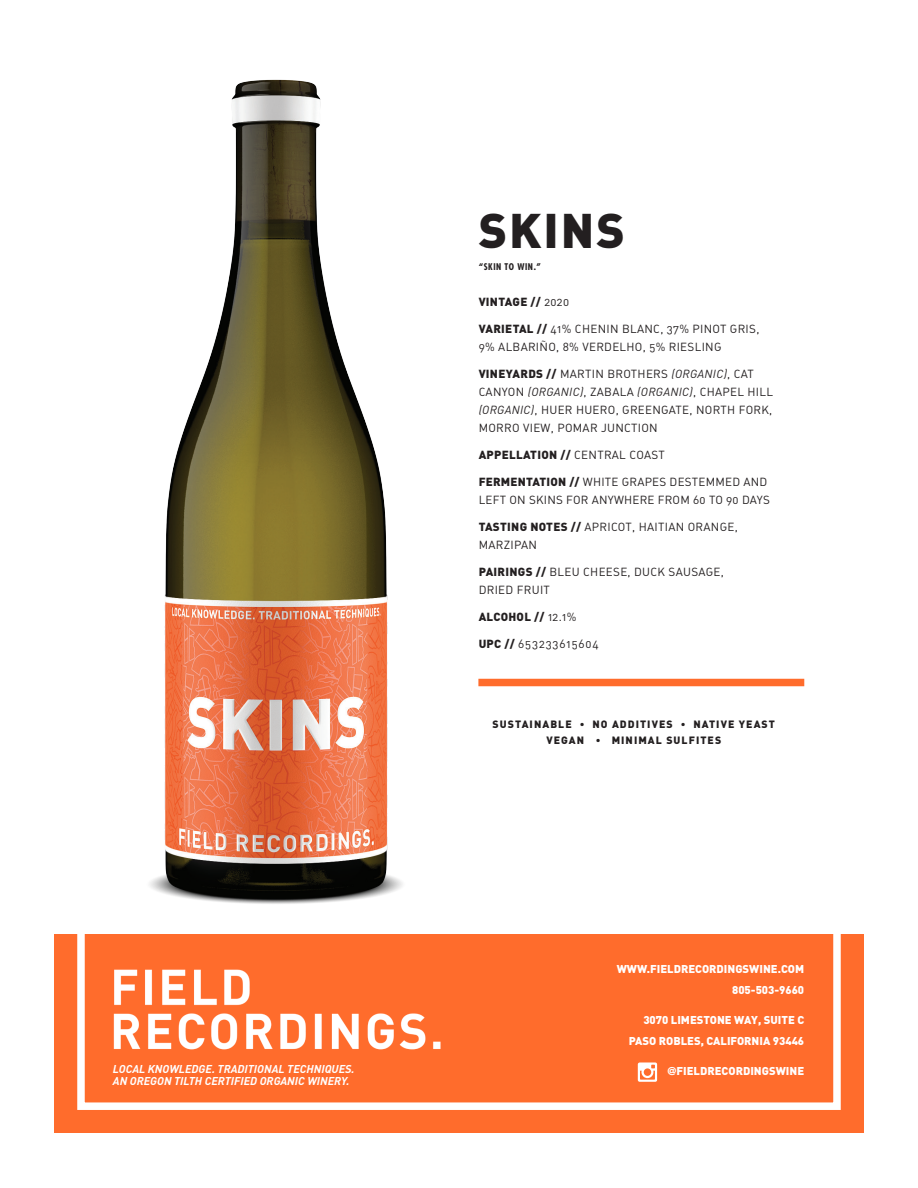
<style>
.page{position:relative;width:918px;height:1188px;background:#fff}
.page>*{position:absolute;margin:0;border:0;box-sizing:border-box;transform-origin:0 0}
.t1{font:900 48px "DIN";letter-spacing:.04em;color:#231f20}
.t2{font:11.7px/18px "DIN Regular Alternate";letter-spacing:.025em;color:#231f20}
.t3{font:900 11.7px "DIN";letter-spacing:.025em;color:#231f20}
.t4{font:11.7px "DIN Regular Alternate";letter-spacing:.075em;color:#231f20}
.t5{font:900 11.25px/21px "DIN";color:#fff;text-align:right}
.t6{font:italic 700 11.25px "DIN";color:#fff}
.t7{font:900 10.5px "DIN";letter-spacing:.1em;color:#231f20}
.t8{font:700 condensed 9px "Futura Std";letter-spacing:.06em;color:#231f20}
.s1{font-family:"DIN Regular Alternate";font-weight:400}
.s2{font-family:"DIN";font-weight:900}
.s3{font-family:"DIN";font-style:italic}
.s4{font-family:"Avenir"}
</style>
<div class="page">
<div style="left:54px;top:935px;width:810px;height:198px;background:#ff6c2c"></div>
<img style="left:113px;top:969px;width:328px;height:81px">
<svg style="left:638px;top:1062px;width:19px;height:20px"></svg>
<div style="left:77px;top:76px;width:764px;height:1034px;border:8px solid #fff"></div>
<div style="left:478px;top:679px;width:326px;height:7px;background:#ff6c2c"></div>
<img style="left:77px;top:76px;width:460px;height:857px">
<h1 class="t1" style="left:479px;top:199px;width:148px">SKINS</h1>
<p class="t8" style="left:479px;top:262px;width:64px">“SKIN TO WIN.”</p>
<p class="t3" style="left:479px;top:294px;width:92px">VINTAGE // <span class="s1">2020</span></p>
<p class="t2" style="left:479px;top:320px;width:282px"><span class="s2">VARIETAL //</span> 41% CHENIN BLANC, 37% PINOT GRIS,<br>9% ALBARIÑO, 8% VERDELHO, 5% RIESLING</p>
<p class="t2" style="left:479px;top:365px;width:296px"><span class="s2">VINEYARDS //</span> MARTIN BROTHERS <span class="s3">(ORGANIC)</span>, CAT CANYON <span class="s3">(ORGANIC)</span>, ZABALA <span class="s3">(ORGANIC)</span>, CHAPEL HILL <span class="s3">(ORGANIC)</span>, HUER HUERO, GREENGATE, NORTH FORK, MORRO VIEW, POMAR JUNCTION</p>
<p class="t3" style="left:479px;top:447px;width:188px">APPELLATION // <span class="s1">CENTRAL COAST</span></p>
<p class="t2" style="left:479px;top:473px;width:293px"><span class="s2">FERMENTATION //</span> WHITE GRAPES DESTEMMED AND<br>LEFT ON SKINS FOR ANYWHERE FROM 60 TO 90 DAYS</p>
<p class="t2" style="left:479px;top:518px;width:261px"><span class="s2">TASTING NOTES //</span> APRICOT, HAITIAN ORANGE,<br>MARZIPAN</p>
<p class="t2" style="left:479px;top:563px;width:247px"><span class="s2">PAIRINGS //</span> BLEU CHEESE, DUCK SAUSAGE,<br>DRIED FRUIT</p>
<p class="t3" style="left:479px;top:609px;width:99px">ALCOHOL // <span class="s1">12.1%</span></p>
<p class="t4" style="left:479px;top:637px;width:122px"><span class="s2">UPC //</span> 653233615604</p>
<p class="t7" style="left:493px;top:717px;width:81px">SUSTAINABLE</p>
<p class="t7" style="left:592px;top:717px;width:82px">NO ADDITIVES</p>
<p class="t7" style="left:693px;top:717px;width:83px">NATIVE YEAST</p>
<p class="t7" style="left:546px;top:734px;width:39px">VEGAN</p>
<p class="t7" style="left:612px;top:734px;width:111px">MINIMAL SULFITES</p>
<p class="t5" style="left:617px;top:958px;width:189px">WWW.FIELDRECORDINGSWINE.COM<br>805-503-9660</p>
<p class="t5" style="left:629px;top:1009px;width:177px">3070 LIMESTONE WAY, SUITE C<br>PASO ROBLES, CALIFORNIA 93446</p>
<p class="t6" style="left:113px;top:1062px;width:243px">LOCAL KNOWLEDGE. TRADITIONAL TECHNIQUES.</p>
<p class="t5" style="left:668px;top:1060px;width:138px"><span class="s4">@</span>FIELDRECORDINGSWINE</p>
<p class="t6" style="left:113px;top:1074px;width:238px">AN OREGON TILTH CERTIFIED ORGANIC WINERY.</p>
</div>
